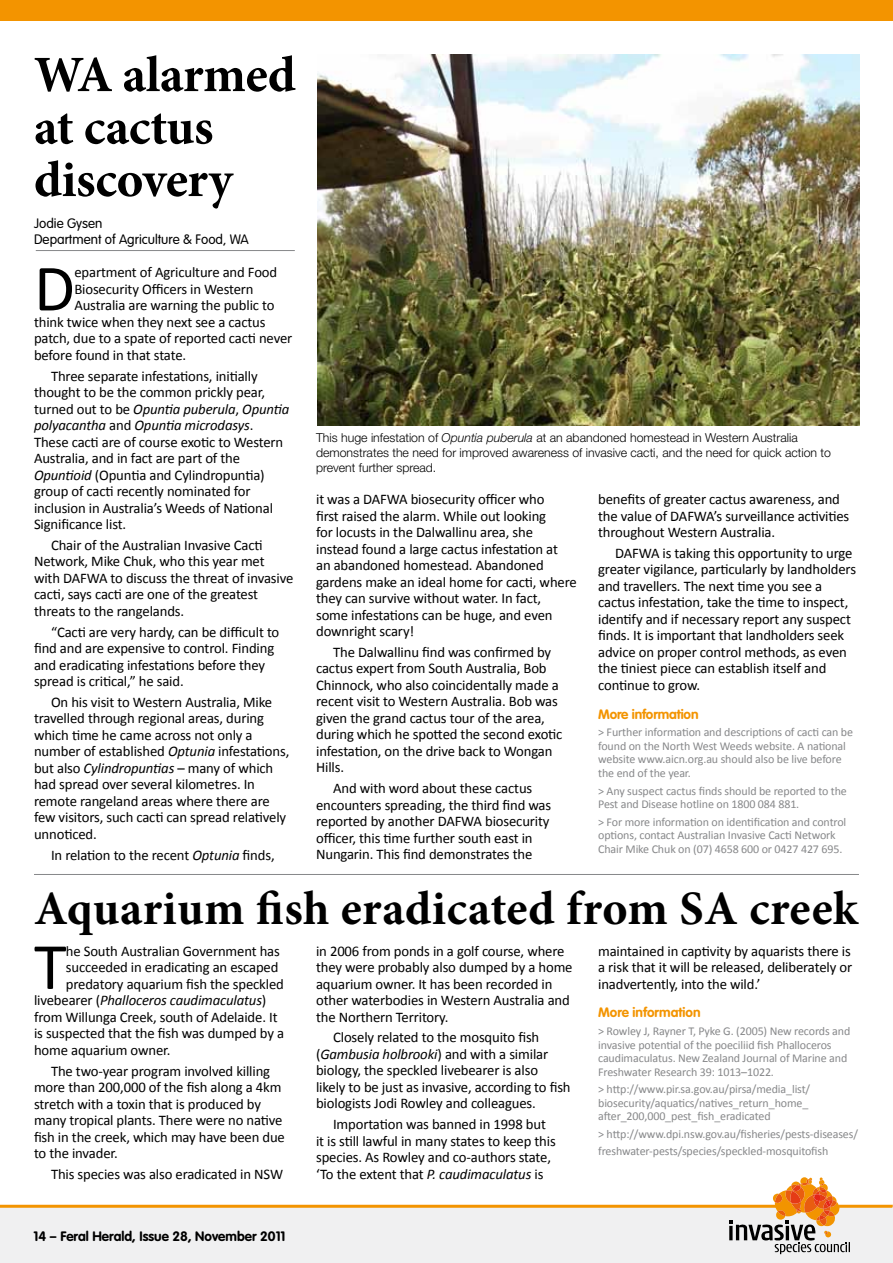
<style>
.page{position:relative;width:893px;height:1263px;background:#fff}
.page>*{position:absolute;margin:0;border:0;box-sizing:border-box;transform-origin:0 0}
.t1{font:66.75px "Calibri";color:#000}
.t2{font:700 51px/52.5px "Minion Pro";letter-spacing:-.01em;color:#000}
.t3{font:700 48px "Minion Pro";letter-spacing:.01em;color:#000}
.t4{font:14.7px/16.5px "Calibri";letter-spacing:-.01em;color:#000}
.t5{font:italic 14.7px "Calibri";letter-spacing:-.01em;color:#000}
.t6{font:300 13.5px/16.2px "VAG Rounded";color:#000}
.t7{font:700 13.5px "VAG Rounded";color:#000}
.t8{font:700 13.5px "VAG Rounded";letter-spacing:-.005em;color:#f39400}
.t9{font:300 12.3px/15px "Helvetica Neue";color:#000}
.t10{font:12px/13.5px "Calibri";letter-spacing:-.01em;color:#87888a}
.s1{font-style:italic}
.s2{font-style:normal}
</style>
<div class="page">
<div style="left:0;top:1208px;width:893px;height:55px;background:#f0f0f1"></div>
<hr style="left:0;top:1205px;width:776px;height:3px;background:#f39400">
<svg style="left:729px;top:1177px;width:121px;height:77px"></svg>
<hr style="left:839px;top:1205px;width:54px;height:3px;background:#f39400">
<div style="left:0;top:0;width:893px;height:20px;background:#f39400"></div>
<hr style="left:34px;top:874px;width:825px;height:1px;background:#87888a">
<img style="left:317px;top:54px;width:543px;height:371px">
<hr style="left:36px;top:250px;width:259px;height:1px;background:#87888a">
<h2 class="t2" style="left:34px;top:48px;width:263px">WA alarmed at cactus discovery</h2>
<p class="t6" style="left:34px;top:215px;width:216px">Jodie Gysen<br>Department of Agriculture &amp; Food, WA</p>
<h1 class="t1" style="left:34px;top:247px;width:43px">D</h1>
<p class="t4" style="left:74px;top:264px;width:204px">epartment of Agriculture and Food</p>
<p class="t4" style="left:74px;top:280px;width:181px">Biosecurity Officers in Western</p>
<p class="t4" style="left:74px;top:297px;width:202px">Australia are warning the public to</p>
<p class="t4" style="left:34px;top:313px;width:233px">think twice when they next see a cactus</p>
<p class="t4" style="left:34px;top:330px;width:260px">patch, due to a spate of reported cacti never</p>
<p class="t4" style="left:34px;top:346px;width:154px">before found in that state.</p>
<p class="t4" style="left:34px;top:367px;width:257px;text-indent:17px">Three separate infestations, initially thought to be the common prickly pear, turned out to be <span class="s1">Opuntia puberula</span>, <span class="s1">Opuntia polyacantha</span> and <span class="s1">Opuntia microdasys</span>.<br>These cacti are of course exotic to Western Australia, and in fact are part of the <span class="s1">Opuntioid</span> (Opuntia and Cylindropuntia) group of cacti recently nominated for inclusion in Australia’s Weeds of National Significance list.</p>
<p class="t4" style="left:34px;top:536px;width:261px;text-indent:17px">Chair of the Australian Invasive Cacti Network, Mike Chuk, who this year met with DAFWA to discuss the threat of invasive cacti, says cacti are one of the greatest threats to the rangelands.</p>
<p class="t4" style="left:34px;top:623px;width:247px;text-indent:17px">“Cacti are very hardy, can be difficult to find and are expensive to control. Finding and eradicating infestations before they spread is critical,” he said.</p>
<p class="t4" style="left:34px;top:693px;width:257px;text-indent:17px">On his visit to Western Australia, Mike travelled through regional areas, during which time he came across not only a number of established <span class="s1">Optunia</span> infestations, but also <span class="s1">Cylindropuntias</span> – many of which had spread over several kilometres. In remote rangeland areas where there are few visitors, such cacti can spread relatively unnoticed.</p>
<p class="t4" style="left:51px;top:846px;width:225px">In relation to the recent <span class="s1">Optunia</span> finds,</p>
<p class="t9" style="left:316px;top:430px;width:516px">This huge infestation of <span class="s1">Opuntia puberula</span> at an abandoned homestead in Western Australia demonstrates the need for improved awareness of invasive cacti, and the need for quick action to prevent further spread.</p>
<p class="t4" style="left:316px;top:490px;width:262px">it was a DAFWA biosecurity officer who<br>first raised the alarm. While out looking<br>for locusts in the Dalwallinu area, she instead found a large cactus infestation at<br>an abandoned homestead. Abandoned gardens make an ideal home for cacti, where they can survive without water. In fact, some infestations can be huge, and even downright scary!</p>
<p class="t4" style="left:316px;top:643px;width:248px;text-indent:17px">The Dalwallinu find was confirmed by cactus expert from South Australia, Bob Chinnock, who also coincidentally made a recent visit to Western Australia. Bob was given the grand cactus tour of the area, during which he spotted the second exotic infestation, on the drive back to Wongan Hills.</p>
<p class="t4" style="left:316px;top:779px;width:237px;text-indent:17px">And with word about these cactus encounters spreading, the third find was reported by another DAFWA biosecurity officer, this time further south east in Nungarin. This find demonstrates the</p>
<p class="t4" style="left:598px;top:490px;width:253px">benefits of greater cactus awareness, and the value of DAFWA’s surveillance activities throughout Western Australia.</p>
<p class="t4" style="left:598px;top:544px;width:259px;text-indent:17px">DAFWA is taking this opportunity to urge greater vigilance, particularly by landholders and travellers. The next time you see a cactus infestation, take the time to inspect, identify and if necessary report any suspect finds. It is important that landholders seek advice on proper control methods, as even the tiniest piece can establish itself and continue to grow.</p>
<p class="t8" style="left:598px;top:706px;width:102px">More information</p>
<p class="t10" style="left:598px;top:725px;width:256px">&gt; Further information and descriptions of cacti can be found on the North West Weeds website. A national website www.aicn.org.au should also be live before the end of the year.</p>
<p class="t10" style="left:598px;top:783px;width:250px">&gt; Any suspect cactus finds should be reported to the<br>Pest and Disease hotline on 1800 084 881.</p>
<p class="t10" style="left:598px;top:814px;width:250px">&gt; For more information on identification and control options, contact Australian Invasive Cacti Network<br>Chair Mike Chuk on (07) 4658 600 or 0427 427 695.</p>
<h3 class="t3" style="left:34px;top:874px;width:825px">Aquarium fish eradicated from SA creek</h3>
<h1 class="t1" style="left:34px;top:925px;width:34px">T</h1>
<p class="t4" style="left:66px;top:942px;width:216px">he South Australian Government has</p>
<p class="t4" style="left:66px;top:958px;width:214px">succeeded in eradicating an escaped</p>
<p class="t4" style="left:66px;top:975px;width:220px">predatory aquarium fish the speckled</p>
<p class="t5" style="left:34px;top:991px;width:234px"><span class="s2">livebearer (</span>Phalloceros caudimaculatus<span class="s2">)</span></p>
<p class="t4" style="left:34px;top:1008px;width:245px">from Willunga Creek, south of Adelaide. It</p>
<p class="t4" style="left:34px;top:1024px;width:252px">is suspected that the fish was dumped by a</p>
<p class="t4" style="left:34px;top:1041px;width:138px">home aquarium owner.</p>
<p class="t4" style="left:34px;top:1062px;width:252px;text-indent:17px">The two-year program involved killing more than 200,000 of the fish along a 4km stretch with a toxin that is produced by many tropical plants. There were no native fish in the creek, which may have been due to the invader.</p>
<p class="t4" style="left:51px;top:1165px;width:234px">This species was also eradicated in NSW</p>
<p class="t7" style="left:34px;top:1228px;width:254px">14 – Feral Herald, Issue 28, November 2011</p>
<p class="t4" style="left:316px;top:942px;width:258px">in 2006 from ponds in a golf course, where they were probably also dumped by a home aquarium owner. It has been recorded in other waterbodies in Western Australia and the Northern Territory.</p>
<p class="t4" style="left:316px;top:1029px;width:256px;text-indent:17px">Closely related to the mosquito fish (<span class="s1">Gambusia holbrooki</span>) and with a similar biology, the speckled livebearer is also likely to be just as invasive, according to fish biologists Jodi Rowley and colleagues.</p>
<p class="t4" style="left:316px;top:1115px;width:241px;text-indent:17px">Importation was banned in 1998 but it is still lawful in many states to keep this species. As Rowley and co-authors state, ‘To the extent that <span class="s1">P. caudimaculatus</span> is</p>
<p class="t4" style="left:598px;top:942px;width:255px;text-align:justify">maintained in captivity by aquarists there is a risk that it will be released, deliberately or inadvertently, into the wild.’</p>
<p class="t8" style="left:598px;top:1004px;width:104px">More information</p>
<p class="t10" style="left:598px;top:1024px;width:254px">&gt; Rowley J, Rayner T, Pyke G. (2005) New records and invasive potential of the poeciliid fish Phalloceros caudimaculatus. New Zealand Journal of Marine and Freshwater Research 39: 1013–1022.</p>
<p class="t10" style="left:598px;top:1082px;width:214px">&gt; http://www.pir.sa.gov.au/pirsa/media_list/ biosecurity/aquatics/natives_return_home_ after_200,000_pest_fish_eradicated</p>
<p class="t10" style="left:598px;top:1125px;width:261px;line-height:16.5px">&gt; http://www.dpi.nsw.gov.au/fisheries/pests-diseases/ freshwater-pests/species/speckled-mosquitofish</p>
</div>
